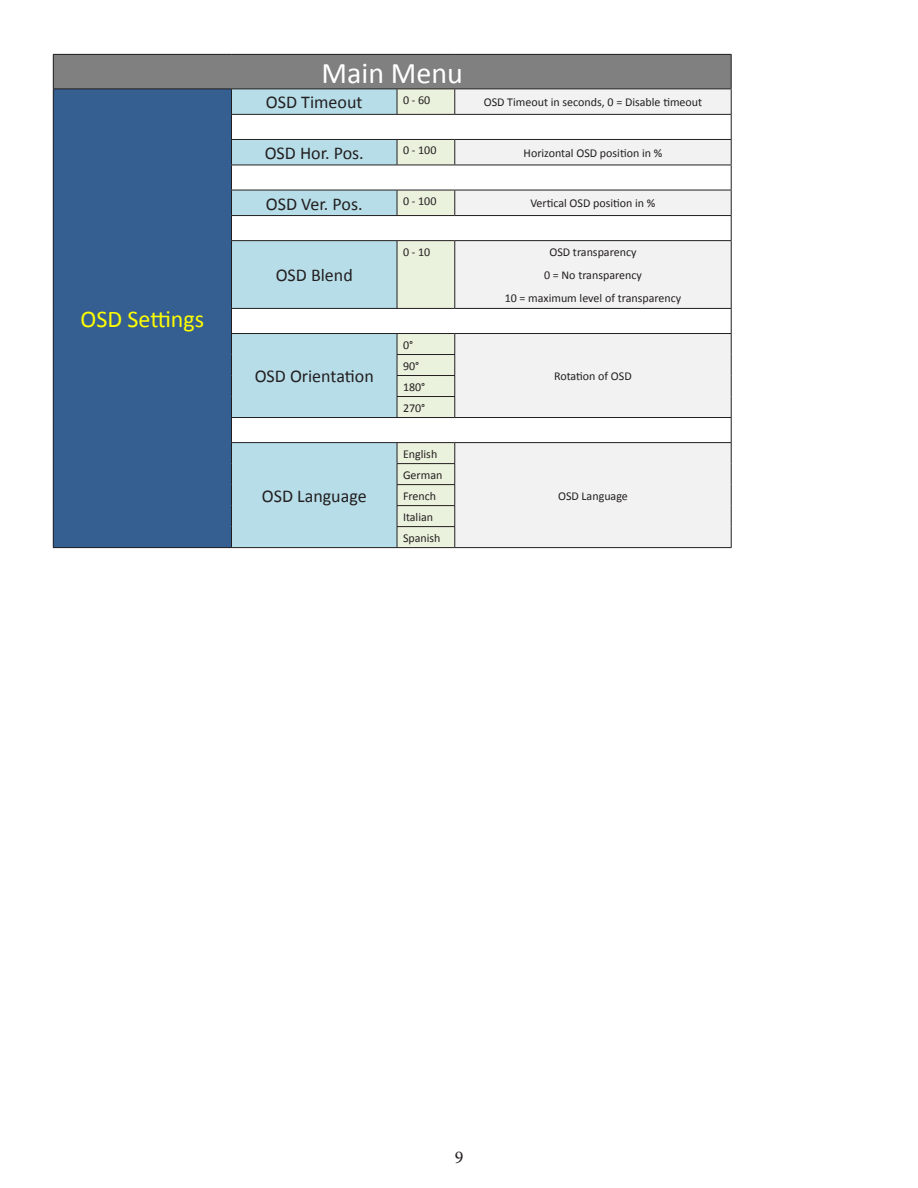
<style>
.page{position:relative;width:918px;height:1188px;background:#fff}
.page>*{position:absolute;margin:0;border:0;box-sizing:border-box;transform-origin:0 0}
.t1{font:30px "Calibri";color:#fff}
.t2{font:24px "Calibri";color:#ff0}
.t3{font:18px "Calibri";color:#231f20}
.t4{font:18px "Minion Pro";color:#231f20}
.t5{font:12px/21px "Calibri";color:#231f20}
</style>
<div class="page">
<div style="left:53px;top:54px;width:678px;height:35px;background:#808080"></div>
<div style="left:53px;top:89px;width:178px;height:459px;background:#365f91"></div>
<div style="left:232px;top:89px;width:165px;height:458px;background:#b6dde8"></div>
<div style="left:455px;top:89px;width:276px;height:458px;background:#f2f2f2"></div>
<svg style="left:232px;top:115px;width:499px;height:327px"></svg>
<hr style="left:53px;top:54px;width:178px;height:1px;background:#231f20">
<hr style="left:53px;top:55px;width:1px;height:33px;background:#231f20">
<hr style="left:231px;top:54px;width:166px;height:1px;background:#231f20">
<hr style="left:397px;top:54px;width:58px;height:1px;background:#231f20">
<hr style="left:455px;top:54px;width:277px;height:1px;background:#231f20">
<hr style="left:731px;top:55px;width:1px;height:33px;background:#231f20">
<hr style="left:53px;top:88px;width:178px;height:1px;background:#231f20">
<hr style="left:231px;top:88px;width:166px;height:1px;background:#231f20">
<hr style="left:397px;top:88px;width:58px;height:1px;background:#231f20">
<hr style="left:455px;top:88px;width:277px;height:1px;background:#231f20">
<hr style="left:231px;top:114px;width:166px;height:1px;background:#231f20">
<hr style="left:455px;top:114px;width:277px;height:1px;background:#231f20">
<hr style="left:231px;top:139px;width:166px;height:1px;background:#231f20">
<hr style="left:455px;top:139px;width:277px;height:1px;background:#231f20">
<hr style="left:231px;top:165px;width:166px;height:1px;background:#231f20">
<hr style="left:455px;top:165px;width:277px;height:1px;background:#231f20">
<hr style="left:231px;top:190px;width:166px;height:1px;background:#231f20">
<hr style="left:455px;top:190px;width:277px;height:1px;background:#231f20">
<svg style="left:53px;top:89px;width:1px;height:152px"></svg>
<hr style="left:231px;top:215px;width:166px;height:1px;background:#231f20">
<svg style="left:231px;top:89px;width:1px;height:151px"></svg>
<hr style="left:455px;top:215px;width:277px;height:1px;background:#231f20">
<svg style="left:731px;top:89px;width:1px;height:151px"></svg>
<hr style="left:53px;top:241px;width:1px;height:67px;background:#231f20">
<hr style="left:231px;top:240px;width:166px;height:1px;background:#231f20">
<hr style="left:231px;top:241px;width:1px;height:67px;background:#231f20">
<hr style="left:455px;top:240px;width:277px;height:1px;background:#231f20">
<hr style="left:731px;top:241px;width:1px;height:67px;background:#231f20">
<hr style="left:231px;top:308px;width:166px;height:1px;background:#231f20">
<hr style="left:455px;top:308px;width:277px;height:1px;background:#231f20">
<hr style="left:231px;top:333px;width:166px;height:1px;background:#231f20">
<hr style="left:455px;top:333px;width:277px;height:1px;background:#231f20">
<hr style="left:231px;top:417px;width:166px;height:1px;background:#231f20">
<hr style="left:455px;top:417px;width:277px;height:1px;background:#231f20">
<hr style="left:231px;top:442px;width:166px;height:1px;background:#231f20">
<hr style="left:455px;top:442px;width:277px;height:1px;background:#231f20">
<svg style="left:53px;top:308px;width:1px;height:239px"></svg>
<svg style="left:231px;top:309px;width:1px;height:238px"></svg>
<svg style="left:397px;top:89px;width:58px;height:458px"></svg>
<svg style="left:731px;top:309px;width:1px;height:238px"></svg>
<hr style="left:53px;top:547px;width:178px;height:1px;background:#231f20">
<hr style="left:231px;top:547px;width:166px;height:1px;background:#231f20">
<hr style="left:397px;top:547px;width:58px;height:1px;background:#231f20">
<hr style="left:455px;top:547px;width:277px;height:1px;background:#231f20">
<h2 class="t2" style="left:81px;top:304px;width:125px">OSD Settings</h2>
<h1 class="t1" style="left:321px;top:62px;width:143px">Main Menu</h1>
<h3 class="t3" style="left:266px;top:96px;width:98px">OSD Timeout</h3>
<p class="t5" style="left:403px;top:90px;width:29px">0 - 60</p>
<p class="t5" style="left:484px;top:91px;width:220px">OSD Timeout in seconds, 0 = Disable timeout</p>
<h3 class="t3" style="left:265px;top:147px;width:101px">OSD Hor. Pos.</h3>
<p class="t5" style="left:403px;top:141px;width:35px">0 - 100</p>
<p class="t5" style="left:524px;top:142px;width:140px">Horizontal OSD position in %</p>
<h3 class="t3" style="left:266px;top:197px;width:98px">OSD Ver. Pos.</h3>
<p class="t5" style="left:403px;top:191px;width:35px">0 - 100</p>
<p class="t5" style="left:530px;top:192px;width:127px">Vertical OSD position in %</p>
<h3 class="t3" style="left:276px;top:269px;width:79px">OSD Blend</h3>
<h3 class="t3" style="left:255px;top:365px;width:121px">OSD Orientation</h3>
<h3 class="t3" style="left:262px;top:489px;width:106px">OSD Language</h3>
<p class="t5" style="left:403px;top:242px;width:29px">0 - 10</p>
<p class="t5" style="left:505px;top:241px;width:178px;line-height:23.4px;text-align:center">OSD transparency<br>0 = No transparency<br>10 = maximum level of transparency</p>
<p class="t5" style="left:403px;top:335px;width:12px">0°</p>
<p class="t5" style="left:403px;top:356px;width:24px">90°<br>180°<br>270°</p>
<p class="t5" style="left:403px;top:444px;width:36px">English</p>
<p class="t5" style="left:403px;top:465px;width:41px">German<br>French<br>Italian<br>Spanish</p>
<p class="t5" style="left:554px;top:365px;width:79px">Rotation of OSD</p>
<p class="t5" style="left:558px;top:486px;width:71px">OSD Language</p>
<h3 class="t4" style="left:455px;top:1147px;width:10px">9</h3>
</div>
